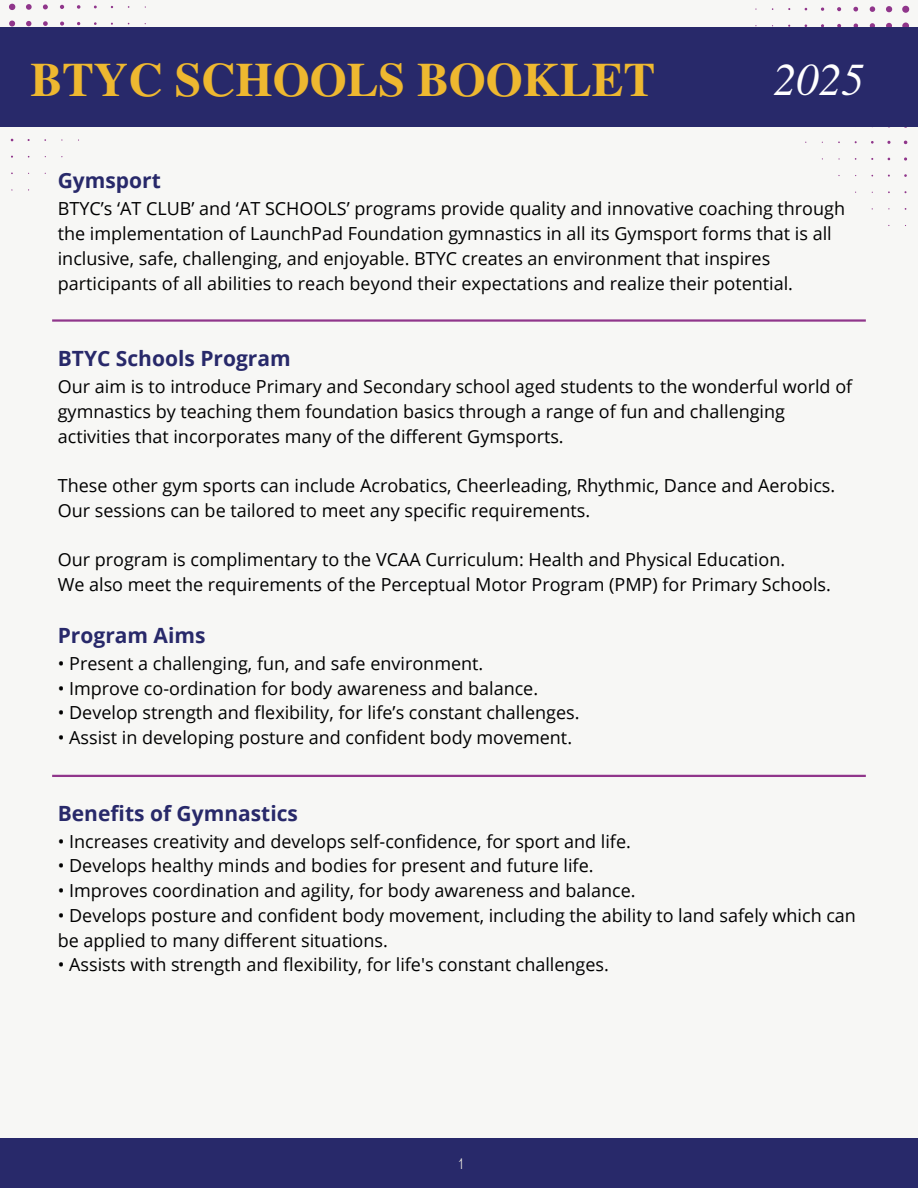
<style>
.page{position:relative;width:918px;height:1188px;background:#f7f7f5}
.page>*{position:absolute;margin:0;border:0;box-sizing:border-box;transform-origin:0 0}
.t1{font:700 47.7px "Te X Gyre Termes";color:#eeb830}
.t2{font:italic 45.45px "Te X Gyre Termes";color:#fff}
.t3{font:700 21px "Open Sans";color:#28296a}
.t4{font:18px/24.8px "Open Sans";color:#000}
.t5{font:300 15.15px "MADE Evolve Sans";color:#f4f1e4}
</style>
<div class="page">
<svg style="left:9px;top:4px;width:6px;height:6px"></svg>
<svg style="left:9px;top:20px;width:6px;height:7px"></svg>
<svg style="left:26px;top:4px;width:6px;height:6px"></svg>
<svg style="left:26px;top:21px;width:5px;height:5px"></svg>
<svg style="left:43px;top:4px;width:5px;height:6px"></svg>
<svg style="left:43px;top:21px;width:5px;height:5px"></svg>
<svg style="left:60px;top:5px;width:4px;height:4px"></svg>
<svg style="left:60px;top:22px;width:4px;height:4px"></svg>
<svg style="left:77px;top:5px;width:3px;height:4px"></svg>
<svg style="left:902px;top:6px;width:7px;height:7px"></svg>
<svg style="left:902px;top:22px;width:7px;height:5px"></svg>
<svg style="left:886px;top:6px;width:6px;height:6px"></svg>
<svg style="left:886px;top:23px;width:6px;height:4px"></svg>
<svg style="left:870px;top:6px;width:5px;height:6px"></svg>
<svg style="left:870px;top:23px;width:5px;height:4px"></svg>
<svg style="left:853px;top:7px;width:5px;height:5px"></svg>
<svg style="left:854px;top:24px;width:4px;height:3px"></svg>
<svg style="left:837px;top:7px;width:4px;height:4px"></svg>
<svg style="left:837px;top:24px;width:4px;height:3px"></svg>
<svg style="left:887px;top:141px;width:4px;height:3px"></svg>
<svg style="left:904px;top:157px;width:3px;height:4px"></svg>
<div style="left:0;top:27px;width:918px;height:100px;background:#28296a"></div>
<hr style="left:52px;top:319px;width:814px;height:3px;background:#90368b">
<hr style="left:52px;top:775px;width:814px;height:2px;background:#90368b">
<div style="left:0;top:1138px;width:918px;height:50px;background:#28296a"></div>
<p class="t1" style="left:30px;top:43px;width:626px">BTYC SCHOOLS BOOKLET</p>
<p class="t2" style="left:773px;top:47px;width:92px">2025</p>
<p class="t3" style="left:58px;top:166px;width:105px">Gymsport</p>
<h1 class="t4" style="left:58px;top:196px;width:789px">BTYC’s ‘AT CLUB’ and ‘AT SCHOOLS’ programs provide quality and innovative coaching through the implementation of LaunchPad Foundation gymnastics in all its Gymsport forms that is all inclusive, safe, challenging, and enjoyable. BTYC creates an environment that inspires participants of all abilities to reach beyond their expectations and realize their potential.</h1>
<h2 class="t3" style="left:58px;top:344px;width:234px">BTYC Schools Program</h2>
<p class="t4" style="left:58px;top:374px;width:796px">Our aim is to introduce Primary and Secondary school aged students to the wonderful world of gymnastics by teaching them foundation basics through a range of fun and challenging activities that incorporates many of the different Gymsports.</p>
<p class="t4" style="left:58px;top:473px;width:779px">These other gym sports can include Acrobatics, Cheerleading, Rhythmic, Dance and Aerobics.<br>Our sessions can be tailored to meet any specific requirements.</p>
<p class="t4" style="left:58px;top:547px;width:729px">Our program is complimentary to the VCAA Curriculum: Health and Physical Education.</p>
<p class="t4" style="left:58px;top:572px;width:775px">We also meet the requirements of the Perceptual Motor Program (PMP) for Primary Schools.</p>
<p class="t3" style="left:58px;top:620px;width:149px">Program Aims</p>
<p class="t4" style="left:58px;top:651px;width:427px">• Present a challenging, fun, and safe environment.</p>
<p class="t4" style="left:58px;top:675px;width:482px">• Improve co-ordination for body awareness and balance.</p>
<p class="t4" style="left:58px;top:700px;width:523px">• Develop strength and flexibility, for life’s constant challenges.</p>
<p class="t4" style="left:58px;top:725px;width:516px">• Assist in developing posture and confident body movement.</p>
<p class="t3" style="left:58px;top:798px;width:242px">Benefits of Gymnastics</p>
<p class="t4" style="left:58px;top:828px;width:575px">• Increases creativity and develops self-confidence, for sport and life.</p>
<p class="t4" style="left:58px;top:853px;width:537px">• Develops healthy minds and bodies for present and future life.</p>
<p class="t4" style="left:58px;top:878px;width:579px">• Improves coordination and agility, for body awareness and balance.</p>
<p class="t4" style="left:58px;top:903px;width:800px">• Develops posture and confident body movement, including the ability to land safely which can be applied to many different situations.</p>
<p class="t4" style="left:58px;top:952px;width:553px">• Assists with strength and flexibility, for life's constant challenges.</p>
<p class="t5" style="left:458px;top:1155px;width:7px">1</p>
</div>
